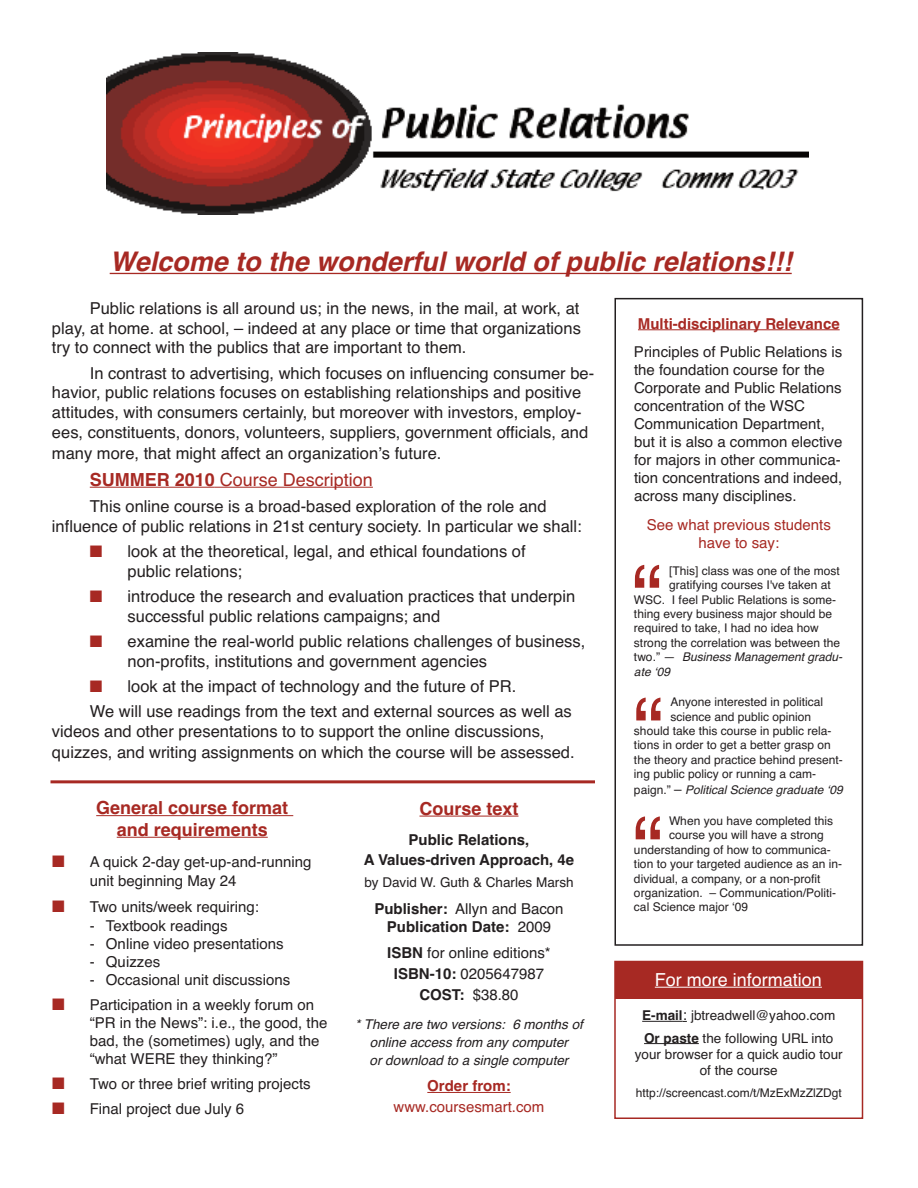
<style>
.page{position:relative;width:918px;height:1188px;background:#fff}
.page>*{position:absolute;margin:0;border:0;box-sizing:border-box;transform-origin:0 0}
.t1{font:90px/132.8px "Helvetica";color:#a72923}
.t2{font:italic 700 27px "Helvetica";color:#a72923}
.t3{font:700 18px/21.6px "Helvetica";color:#a72923;text-align:center}
.t4{font:18px "Helvetica";color:#a72923}
.t5{font:18px "Helvetica";color:#fff}
.t6{font:16.5px/20.1px "Helvetica";color:#231f20}
.t7{font:15px/18px "Helvetica";color:#231f20}
.t8{font:700 15px/20.2px "Helvetica";color:#231f20;text-align:center}
.t9{font:15px/18px "Helvetica";color:#a72923;text-align:center}
.t10{font:700 15px "Helvetica";color:#a72923}
.t11{font:13.5px/22.2px "Helvetica";color:#231f20}
.t12{font:italic 13.5px/18px "Helvetica";color:#231f20;text-align:center}
.t13{font:12px "Helvetica";color:#231f20}
.t14{font:italic 12px "Helvetica";color:#231f20}
.s1{font-weight:700}
.s2{color:#a72923}
.s3{font-weight:400}
.s4{font-style:normal}
.s5{font-style:normal;font-size:13.5px}
.s6{font-size:15px}
</style>
<div class="page">
<img style="left:106px;top:52px;width:702px;height:162px">
<div style="left:615px;top:298px;width:248px;height:648px;border:2px solid #231f20"></div>
<hr style="left:638px;top:329px;width:202px;height:1px;background:#a72923">
<hr style="left:90px;top:487px;width:125px;height:1px;background:#a72923">
<hr style="left:215px;top:487px;width:158px;height:1px;background:#a72923">
<hr style="left:110px;top:273px;width:682px;height:1px;background:#a72923">
<div style="left:614px;top:961px;width:249px;height:158px;border:2px solid #a72923"></div>
<hr style="left:642px;top:1021px;width:41px;height:1px;background:#231f20">
<hr style="left:644px;top:1043px;width:55px;height:1px;background:#231f20">
<div style="left:615px;top:962px;width:247px;height:37px;background:#a72923"></div>
<hr style="left:655px;top:987px;width:167px;height:1px;background:#fff">
<hr style="left:419px;top:816px;width:100px;height:1px;background:#a72923">
<hr style="left:427px;top:1092px;width:84px;height:1px;background:#a72923">
<hr style="left:96px;top:815px;width:197px;height:1px;background:#a72923">
<hr style="left:117px;top:837px;width:151px;height:1px;background:#a72923">
<hr style="left:51px;top:780px;width:544px;height:3px;background:#a72923">
<h2 class="t2" style="left:110px;top:246px;width:684px">Welcome to the wonderful world of public relations!!!</h2>
<p class="t6" style="left:52px;top:298px;width:530px;text-align:justify;text-indent:38px">Public relations is all around us; in the news, in the mail, at work, at play, at home. at school, – indeed at any place or time that organizations try to connect with the publics that are important to them.</p>
<p class="t6" style="left:52px;top:363px;width:544px;text-indent:38px">In contrast to advertising, which focuses on influencing consumer be&shy;havior, public relations focuses on establishing relationships and positive attitudes, with consumers certainly, but moreover with investors, employ&shy;ees, constituents, donors, volunteers, suppliers, government officials, and many more, that might affect an organizationʼs future.</p>
<p class="t4" style="left:90px;top:469px;width:285px"><span class="s1">SUMMER 2010</span> Course Description</p>
<p class="t6" style="left:52px;top:496px;width:531px;text-align:center">This online course is a broad-based exploration of the role and<br>influence of public relations in 21st century society. In particular we shall:</p>
<p class="t6" style="left:128px;top:541px;width:400px;line-height:19.6px;text-indent:-38px"><span class="s2">■</span> look at the theoretical, legal, and ethical foundations of public relations;</p>
<p class="t6" style="left:128px;top:586px;width:449px;line-height:19.6px;text-indent:-38px"><span class="s2">■</span> introduce the research and evaluation practices that underpin successful public relations campaigns; and</p>
<p class="t6" style="left:128px;top:631px;width:459px;line-height:19.6px;text-indent:-38px"><span class="s2">■</span> examine the real-world public relations challenges of business, non-profits, institutions and government agencies</p>
<p class="t6" style="left:90px;top:674px;width:484px;line-height:25px"><span class="s2">■</span> look at the impact of technology and the future of PR.<br>We will use readings from the text and external sources as well as</p>
<p class="t6" style="left:52px;top:721px;width:524px;line-height:20.9px">videos and other presentations to to support the online discussions, quizzes, and writing assignments on which the course will be assessed.</p>
<p class="t3" style="left:96px;top:797px;width:194px">General course format and requirements</p>
<p class="t7" style="left:90px;top:853px;width:223px;line-height:18.5px;text-indent:-38px"><span class="s2">■</span> A quick 2-day get-up-and-running unit beginning May 24</p>
<p class="t7" style="left:52px;top:897px;width:209px"><span class="s2">■</span> Two units/week requiring:</p>
<p class="t7" style="left:90px;top:917px;width:139px">- Textbook readings</p>
<p class="t7" style="left:90px;top:935px;width:195px">- Online video presentations</p>
<p class="t7" style="left:90px;top:953px;width:72px">- Quizzes</p>
<p class="t7" style="left:90px;top:971px;width:202px">- Occasional unit discussions</p>
<p class="t7" style="left:90px;top:995px;width:239px;text-indent:-38px"><span class="s2">■</span> Participation in a weekly forum on “PR in the News”: i.e., the good, the bad, the (sometimes) ugly, and the “what WERE they thinking?”</p>
<p class="t7" style="left:52px;top:1075px;width:260px"><span class="s2">■</span> Two or three brief writing projects</p>
<p class="t7" style="left:52px;top:1100px;width:194px"><span class="s2">■</span> Final project due July 6</p>
<p class="t3" style="left:419px;top:798px;width:101px">Course text</p>
<p class="t8" style="left:364px;top:830px;width:212px">Public Relations,<br>A Values-driven Approach, 4e</p>
<p class="t11" style="left:364px;top:871px;width:211px">by David W. Guth &amp; Charles Marsh</p>
<p class="t8" style="left:374px;top:900px;width:191px;line-height:18px">Publisher: <span class="s3">Allyn and Bacon<br></span>Publication Date: <span class="s3">2009</span></p>
<p class="t7" style="left:387px;top:942px;width:165px;line-height:21px;text-align:center"><span class="s1">ISBN</span> for online editions*<br><span class="s1">ISBN-10:</span> 0205647987<br><span class="s1">COST:</span> $38.80</p>
<p class="t12" style="left:355px;top:1015px;width:229px">* There are two versions: 6 months of online access from any computer<br>or download to a single computer</p>
<p class="t10" style="left:427px;top:1077px;width:85px">Order from:</p>
<p class="t9" style="left:394px;top:1098px;width:152px">www.coursesmart.com</p>
<p class="t10" style="left:638px;top:315px;width:203px">Multi-disciplinary Relevance</p>
<p class="t7" style="left:634px;top:343px;width:210px">Principles of Public Relations is the foundation course for the<br>Corporate and Public Relations concentration of the WSC<br>Communication Department, but it is also a common elective for majors in other communica&shy;tion concentrations and indeed, across many disciplines.</p>
<p class="t9" style="left:647px;top:516px;width:186px">See what previous students have to say:</p>
<p class="t13" style="left:669px;top:564px;width:172px">[This] class was one of the most</p>
<p class="t13" style="left:669px;top:578px;width:163px">gratifying courses I've taken at</p>
<p class="t13" style="left:634px;top:592px;width:204px">WSC. I feel Public Relations is some-</p>
<p class="t13" style="left:634px;top:607px;width:200px">thing every business major should be</p>
<p class="t13" style="left:634px;top:621px;width:186px">required to take, I had no idea how</p>
<p class="t13" style="left:634px;top:636px;width:208px">strong the correlation was between the</p>
<p class="t14" style="left:634px;top:650px;width:210px"><span class="s4">two.” —</span> Business Management gradu-</p>
<p class="t14" style="left:634px;top:664px;width:38px">ate ʻ09</p>
<p class="t13" style="left:670px;top:695px;width:154px">Anyone interested in political</p>
<p class="t13" style="left:670px;top:709px;width:142px">science and public opinion</p>
<p class="t13" style="left:634px;top:724px;width:199px">should take this course in public rela-</p>
<p class="t13" style="left:634px;top:738px;width:198px">tions in order to get a better grasp on</p>
<p class="t13" style="left:634px;top:753px;width:210px">the theory and practice behind present-</p>
<p class="t13" style="left:634px;top:767px;width:184px">ing public policy or running a cam-</p>
<p class="t14" style="left:634px;top:783px;width:210px"><span class="s4">paign.”</span> <span class="s5">–</span> Political Science graduate ʻ09</p>
<p class="t13" style="left:669px;top:814px;width:166px">When you have completed this</p>
<p class="t13" style="left:669px;top:828px;width:156px">course you will have a strong</p>
<p class="t13" style="left:634px;top:843px;width:198px">understanding of how to communica-</p>
<p class="t13" style="left:634px;top:857px;width:210px">tion to your targeted audience as an in-</p>
<p class="t13" style="left:634px;top:871px;width:188px">dividual, a company, or a non-profit</p>
<p class="t13" style="left:634px;top:886px;width:204px">organization. – Communication/Politi-</p>
<p class="t13" style="left:634px;top:900px;width:116px">cal Science major ʻ09</p>
<h1 class="t1" style="left:632px;top:533px;width:33px">“ “</h1>
<h1 class="t1" style="left:632px;top:784px;width:31px">“</h1>
<p class="t5" style="left:655px;top:969px;width:169px">For more information</p>
<p class="t11" style="left:642px;top:1005px;width:195px"><span class="s1">E-mail</span><span class="s6">:</span> jbtreadwell@yahoo.com<br><span class="s1">Or paste</span> the following URL into</p>
<p class="t11" style="left:635px;top:1046px;width:209px;line-height:16.2px;text-align:center">your browser for a quick audio tour of the course</p>
<p class="t13" style="left:636px;top:1085px;width:208px">http://screencast.com/t/MzExMzZlZDgt</p>
</div>
